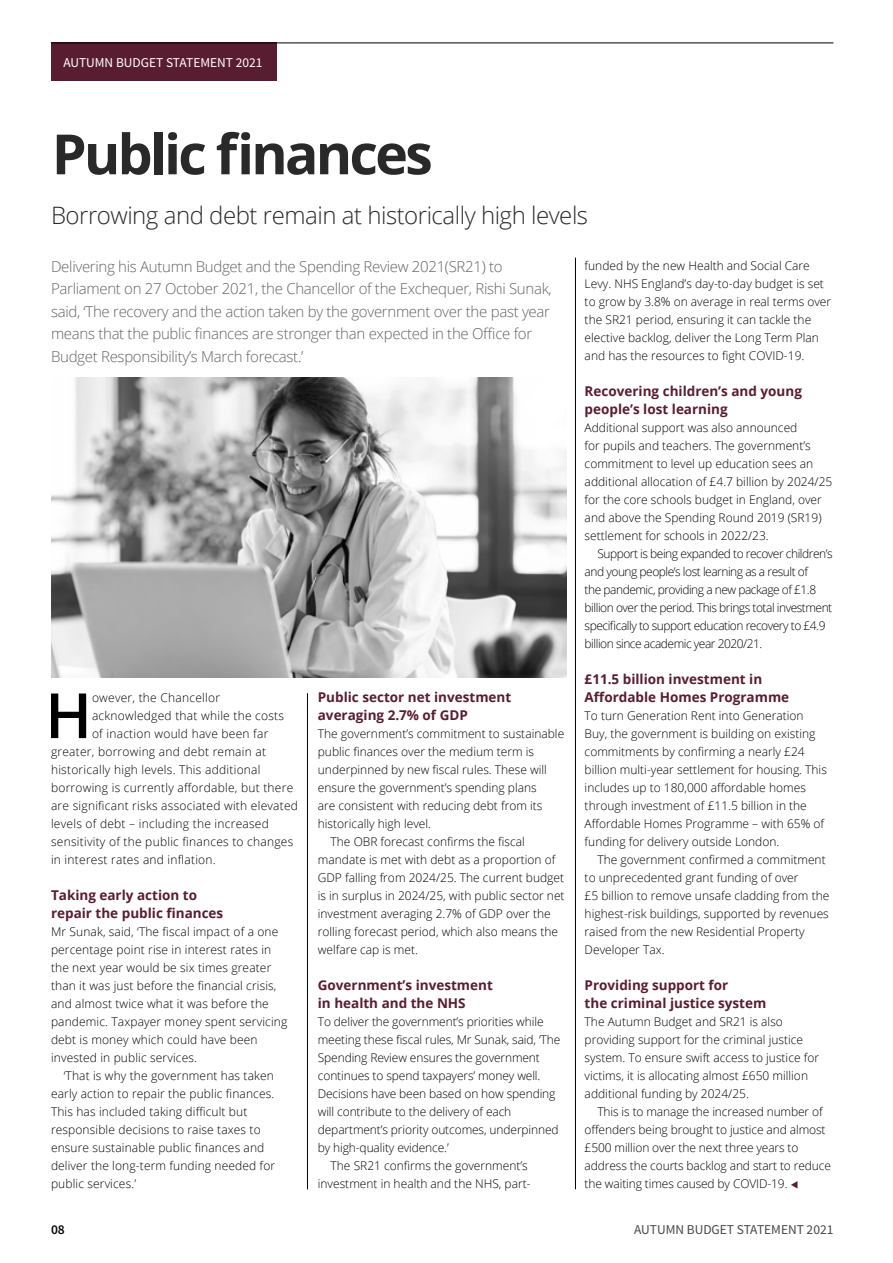
<style>
.page{position:relative;width:893px;height:1263px;background:#fff}
.page>*{position:absolute;margin:0;border:0;box-sizing:border-box;transform-origin:0 0}
.t1{font:600 62.4px "Open Sans";color:#000}
.t2{font:700 55.5px "Open Sans";letter-spacing:-.05em;color:#292929}
.t3{font:300 24px "Open Sans";letter-spacing:-.02em;color:#292929}
.t4{font:300 15px/22.5px "Open Sans";letter-spacing:-.02em;color:#636363}
.t5{font:700 13.5px/18px "Open Sans";color:#591d31}
.t6{font:13.5px "Source Sans Pro";color:#fff}
.t7{font:13.5px "Source Sans Pro";color:#484848}
.t8{font:600 13.5px "Source Sans Pro";color:#000}
.t9{font:300 12px/18px "Open Sans";color:#000}
.t10{font:300 12px "Open Sans";letter-spacing:.02em;color:#000}
.t11{font:300 12px/18px "Open Sans";letter-spacing:-.04em;color:#000}
.s1{color:#591d31}
</style>
<div class="page">
<div style="left:51px;top:43px;width:225px;height:38px;background:#591d31"></div>
<hr style="left:51px;top:43px;width:782px;height:1px;background:#000">
<img style="left:51px;top:377px;width:516px;height:300px">
<hr style="left:575px;top:258px;width:1px;height:931px;background:#000">
<hr style="left:307px;top:693px;width:1px;height:496px;background:#000">
<p class="t6" style="left:63px;top:54px;width:201px">AUTUMN BUDGET STATEMENT 2021</p>
<h2 class="t2" style="left:52px;top:115px;width:382px">Public finances</h2>
<h3 class="t3" style="left:51px;top:198px;width:539px">Borrowing and debt remain at historically high levels</h3>
<p class="t4" style="left:51px;top:255px;width:502px">Delivering his Autumn Budget and the Spending Review 2021(SR21) to Parliament on 27 October 2021, the Chancellor of the Exchequer, Rishi Sunak, said, ‘The recovery and the action taken by the government over the past year means that the public finances are stronger than expected in the Office for Budget Responsibility’s March forecast.’</p>
<h1 class="t1" style="left:45px;top:671px;width:48px">H</h1>
<p class="t10" style="left:92px;top:689px;width:129px">owever, the Chancellor</p>
<p class="t10" style="left:92px;top:707px;width:194px">acknowledged that while the costs</p>
<p class="t10" style="left:92px;top:725px;width:178px">of inaction would have been far</p>
<p class="t10" style="left:51px;top:743px;width:217px">greater, borrowing and debt remain at</p>
<p class="t10" style="left:51px;top:761px;width:211px">historically high levels. This additional</p>
<p class="t10" style="left:51px;top:779px;width:244px">borrowing is currently affordable, but there</p>
<p class="t10" style="left:51px;top:797px;width:249px">are significant risks associated with elevated</p>
<p class="t10" style="left:51px;top:815px;width:219px">levels of debt – including the increased</p>
<p class="t10" style="left:51px;top:833px;width:244px">sensitivity of the public finances to changes</p>
<p class="t10" style="left:51px;top:851px;width:166px">in interest rates and inflation.</p>
<p class="t5" style="left:51px;top:886px;width:174px">Taking early action to repair the public finances</p>
<p class="t9" style="left:51px;top:922px;width:238px">Mr Sunak, said, ‘The fiscal impact of a one percentage point rise in interest rates in the next year would be six times greater than it was just before the financial crisis, and almost twice what it was before the pandemic. Taxpayer money spent servicing debt is money which could have been invested in public services.</p>
<p class="t9" style="left:51px;top:1066px;width:226px;text-indent:13px">‘That is why the government has taken early action to repair the public finances.<br>This has included taking difficult but responsible decisions to raise taxes to ensure sustainable public finances and deliver the long-term funding needed for public services.’</p>
<p class="t5" style="left:318px;top:688px;width:195px">Public sector net investment averaging 2.7% of GDP</p>
<p class="t9" style="left:318px;top:724px;width:248px">The government’s commitment to sustainable</p>
<p class="t9" style="left:318px;top:742px;width:218px">public finances over the medium term is</p>
<p class="t9" style="left:318px;top:760px;width:231px">underpinned by new fiscal rules. These will</p>
<p class="t9" style="left:318px;top:778px;width:221px">ensure the government’s spending plans</p>
<p class="t9" style="left:318px;top:796px;width:226px">are consistent with reducing debt from its</p>
<p class="t9" style="left:318px;top:814px;width:115px">historically high level.</p>
<p class="t9" style="left:331px;top:832px;width:196px">The OBR forecast confirms the fiscal</p>
<p class="t9" style="left:318px;top:850px;width:239px">mandate is met with debt as a proportion of</p>
<p class="t9" style="left:318px;top:868px;width:248px">GDP falling from 2024/25. The current budget</p>
<p class="t9" style="left:318px;top:886px;width:248px">is in surplus in 2024/25, with public sector net</p>
<p class="t9" style="left:318px;top:904px;width:234px">investment averaging 2.7% of GDP over the</p>
<p class="t9" style="left:318px;top:922px;width:242px">rolling forecast period, which also means the</p>
<p class="t9" style="left:318px;top:940px;width:102px">welfare cap is met.</p>
<p class="t5" style="left:318px;top:976px;width:177px">Government’s investment in health and the NHS</p>
<p class="t9" style="left:318px;top:1012px;width:227px">To deliver the government’s priorities while</p>
<p class="t9" style="left:318px;top:1030px;width:244px">meeting these fiscal rules, Mr Sunak, said, ‘The</p>
<p class="t9" style="left:318px;top:1048px;width:224px">Spending Review ensures the government</p>
<p class="t9" style="left:318px;top:1066px;width:224px">continues to spend taxpayers’ money well.</p>
<p class="t9" style="left:318px;top:1084px;width:239px">Decisions have been based on how spending</p>
<p class="t9" style="left:318px;top:1102px;width:195px">will contribute to the delivery of each</p>
<p class="t9" style="left:318px;top:1120px;width:242px">department’s priority outcomes, underpinned</p>
<p class="t9" style="left:318px;top:1138px;width:132px">by high-quality evidence.’</p>
<p class="t9" style="left:331px;top:1156px;width:199px">The SR21 confirms the government’s</p>
<p class="t9" style="left:318px;top:1174px;width:214px">investment in health and the NHS, part-</p>
<p class="t9" style="left:585px;top:256px;width:248px">funded by the new Health and Social Care Levy. NHS England’s day-to-day budget is set to grow by 3.8% on average in real terms over the SR21 period, ensuring it can tackle the elective backlog, deliver the Long Term Plan and has the resources to fight COVID-19.</p>
<p class="t5" style="left:585px;top:382px;width:219px">Recovering children’s and young people’s lost learning</p>
<p class="t9" style="left:585px;top:418px;width:249px">Additional support was also announced<br>for pupils and teachers. The government’s commitment to level up education sees an additional allocation of £4.7 billion by 2024/25 for the core schools budget in England, over and above the Spending Round 2019 (SR19) settlement for schools in 2022/23.</p>
<p class="t11" style="left:585px;top:544px;width:249px;text-indent:13px">Support is being expanded to recover children’s and young people’s lost learning as a result of<br>the pandemic, providing a new package of £1.8 billion over the period. This brings total investment specifically to support education recovery to £4.9 billion since academic year 2020/21.</p>
<p class="t5" style="left:585px;top:670px;width:206px">£11.5 billion investment in<br>Affordable Homes Programme</p>
<p class="t9" style="left:585px;top:706px;width:244px">To turn Generation Rent into Generation Buy, the government is building on existing commitments by confirming a nearly £24 billion multi-year settlement for housing. This includes up to 180,000 affordable homes through investment of £11.5 billion in the Affordable Homes Programme – with 65% of funding for delivery outside London.</p>
<p class="t9" style="left:585px;top:850px;width:246px;text-indent:13px">The government confirmed a commitment to unprecedented grant funding of over<br>£5 billion to remove unsafe cladding from the highest-risk buildings, supported by revenues raised from the new Residential Property Developer Tax.</p>
<p class="t5" style="left:585px;top:976px;width:183px">Providing support for<br>the criminal justice system</p>
<p class="t9" style="left:585px;top:1012px;width:236px">The Autumn Budget and SR21 is also providing support for the criminal justice system. To ensure swift access to justice for victims, it is allocating almost £650 million additional funding by 2024/25.</p>
<p class="t9" style="left:585px;top:1102px;width:248px;text-indent:13px">This is to manage the increased number of offenders being brought to justice and almost £500 million over the next three years to address the courts backlog and start to reduce the waiting times caused by COVID-19. <span class="s1">▼</span></p>
<p class="t8" style="left:51px;top:1221px;width:15px">08</p>
<p class="t7" style="left:634px;top:1221px;width:201px">AUTUMN BUDGET STATEMENT 2021</p>
</div>
